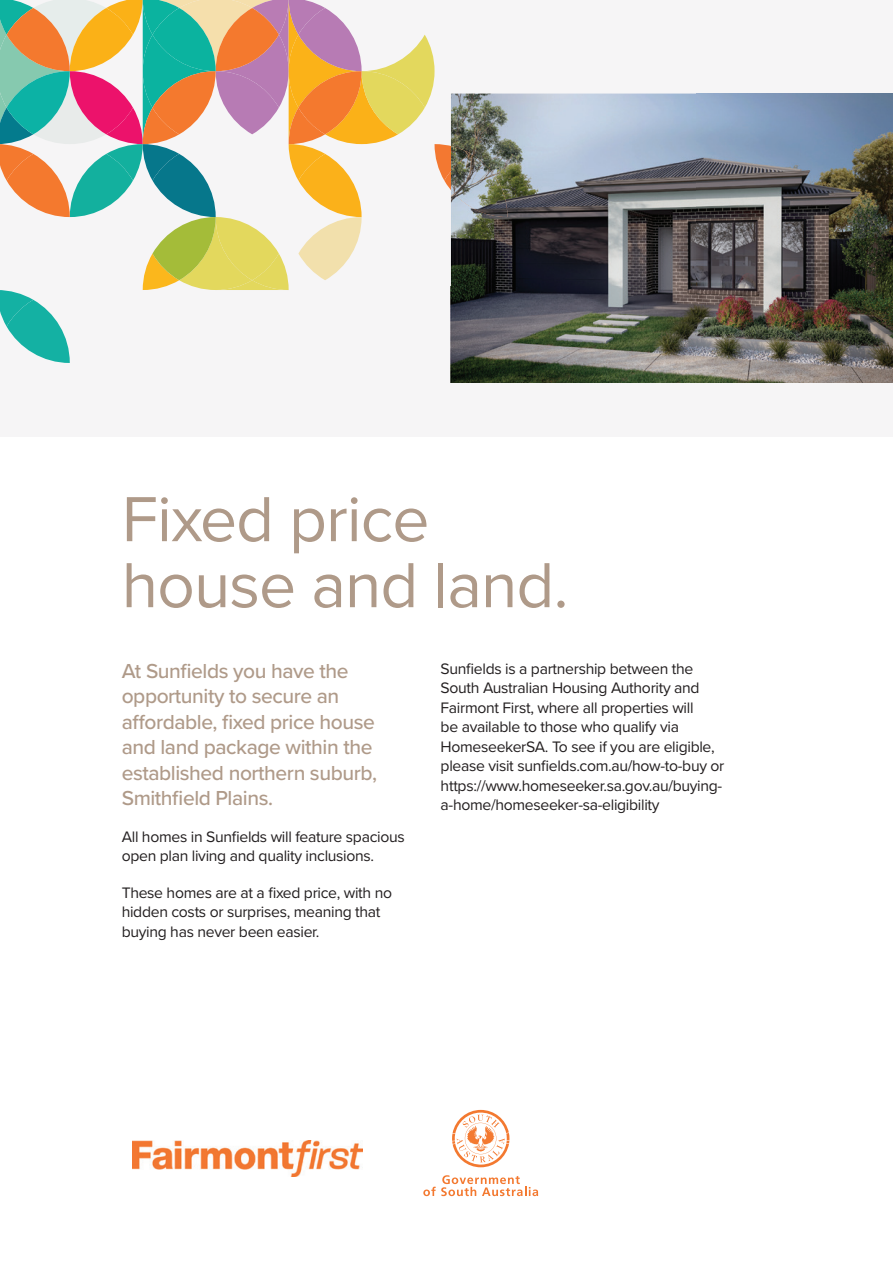
<style>
.page{position:relative;width:893px;height:1263px;background:#fff}
.page>*{position:absolute;margin:0;border:0;box-sizing:border-box;transform-origin:0 0}
.t1{font:66px/66px "Proxima Nova";letter-spacing:-.015em;color:#af9a89}
.t2{font:500 21px/25.5px "Proxima Nova";letter-spacing:-.02em;color:#af9a89}
.t3{font:15.75px/19.5px "Proxima Nova";letter-spacing:-.02em;color:#231f20}
</style>
<div class="page">
<div style="left:0;top:0;width:893px;height:437px;background:#f6f5f6"></div>
<svg style="left:423px;top:1175px;width:115px;height:21px"></svg>
<svg style="left:452px;top:1110px;width:57px;height:57px"></svg>
<svg style="left:0;top:0;width:507px;height:363px"></svg>
<img style="left:451px;top:94px;width:442px;height:289px">
<img style="left:451px;top:146px;width:20px;height:8px">
<img style="left:451px;top:154px;width:56px;height:63px">
<img style="left:133px;top:1141px;width:230px;height:35px">
<h1 class="t1" style="left:122px;top:483px;width:448px">Fixed price house and land.</h1>
<h2 class="t2" style="left:122px;top:657px;width:257px">At Sunfields you have the opportunity to secure an affordable, fixed price house and land package within the established northern suburb,<br>Smithfield Plains.</h2>
<p class="t3" style="left:122px;top:826px;width:285px">All homes in Sunfields will feature spacious open plan living and quality inclusions.</p>
<p class="t3" style="left:122px;top:882px;width:272px">These homes are at a fixed price, with no hidden costs or surprises, meaning that buying has never been easier.</p>
<p class="t3" style="left:441px;top:658px;width:285px">Sunfields is a partnership between the South Australian Housing Authority and Fairmont First, where all properties will<br>be available to those who qualify via HomeseekerSA. To see if you are eligible, please visit sunfields.com.au/how-to-buy or https://www.homeseeker.sa.gov.au/buying&shy;a-home/homeseeker-sa-eligibility</p>
</div>
